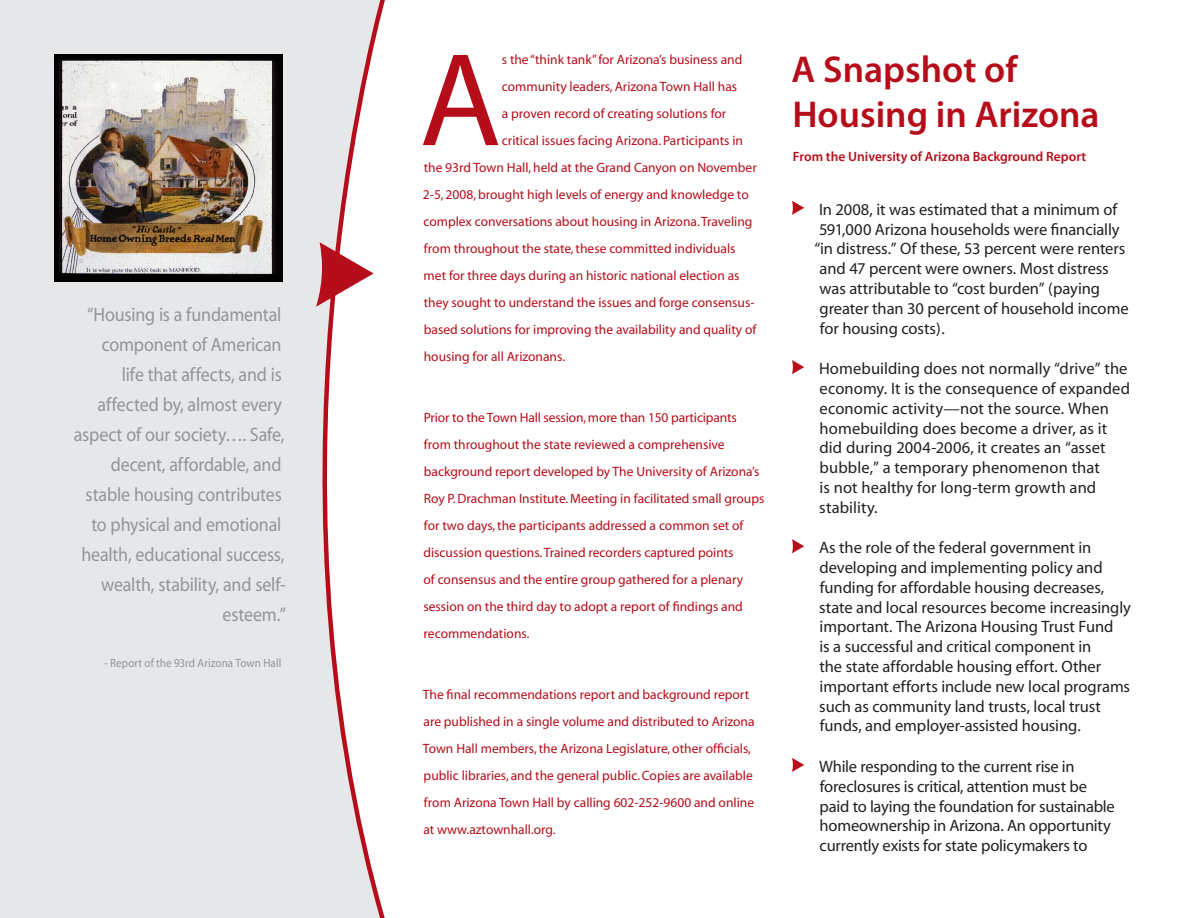
<style>
.page{position:relative;width:1188px;height:918px;background:#fff}
.page>*{position:absolute;margin:0;border:0;box-sizing:border-box;transform-origin:0 0}
.t1{font:133.65px "Myriad";color:#b50e1a}
.t2{font:600 37.5px/45px "Myriad Pro";color:#b50e1a}
.t3{font:19.5px/30px "Myriad";letter-spacing:-.01em;color:#939598;text-align:right;scale:.92 1}
.t4{font:16.5px/19.8px "Myriad";letter-spacing:-.005em;color:#231f20}
.t5{font:13.5px/27px "Myriad";color:#b50e1a}
.t6{font:600 13.5px "Myriad Pro";color:#b50e1a}
.t7{font:12px "Myriad";letter-spacing:.01em;color:#939598;scale:.92 1}
</style>
<div class="page">
<div style="left:0;top:0;width:248px;height:918px;background:#e6e7e9"></div>
<svg style="left:248px;top:0;width:137px;height:918px"></svg>
<svg style="left:314px;top:239px;width:60px;height:72px"></svg>
<svg style="left:792px;top:201px;width:12px;height:14px"></svg>
<svg style="left:792px;top:360px;width:12px;height:14px"></svg>
<svg style="left:792px;top:539px;width:12px;height:14px"></svg>
<svg style="left:792px;top:758px;width:12px;height:14px"></svg>
<img style="left:54px;top:54px;width:228px;height:228px">
<p class="t3" style="left:74px;top:301px;width:232px">“Housing is a fundamental component of American<br>life that affects, and is affected by, almost every aspect of our society…. Safe, decent, affordable, and stable housing contributes to physical and emotional health, educational success, wealth, stability, and self&shy;esteem.”</p>
<p class="t7" style="left:104px;top:657px;width:194px">- Report of the 93rd Arizona Town Hall</p>
<h1 class="t1" style="left:420px;top:34px;width:83px">A</h1>
<p class="t5" style="left:502px;top:47px;width:242px">s the “think tank” for Arizona’s business and</p>
<p class="t5" style="left:502px;top:74px;width:237px">community leaders, Arizona Town Hall has</p>
<p class="t5" style="left:502px;top:101px;width:226px">a proven record of creating solutions for</p>
<p class="t5" style="left:502px;top:128px;width:243px">critical issues facing Arizona. Participants in</p>
<p class="t5" style="left:424px;top:155px;width:335px">the 93rd Town Hall, held at the Grand Canyon on November</p>
<p class="t5" style="left:423px;top:182px;width:327px">2-5, 2008, brought high levels of energy and knowledge to</p>
<p class="t5" style="left:423px;top:209px;width:330px">complex conversations about housing in Arizona. Traveling</p>
<p class="t5" style="left:424px;top:236px;width:313px">from throughout the state, these committed individuals</p>
<p class="t5" style="left:424px;top:263px;width:317px">met for three days during an historic national election as</p>
<p class="t5" style="left:424px;top:290px;width:332px">they sought to understand the issues and forge consensus-</p>
<p class="t5" style="left:424px;top:317px;width:334px">based solutions for improving the availability and quality of</p>
<p class="t5" style="left:424px;top:344px;width:143px">housing for all Arizonans.</p>
<p class="t5" style="left:423px;top:404px;width:342px">Prior to the Town Hall session, more than 150 participants from throughout the state reviewed a comprehensive background report developed by The University of Arizona’s Roy P. Drachman Institute. Meeting in facilitated small groups for two days, the participants addressed a common set of discussion questions. Trained recorders captured points<br>of consensus and the entire group gathered for a plenary session on the third day to adopt a report of findings and recommendations.</p>
<p class="t5" style="left:423px;top:681px;width:333px">The final recommendations report and background report are published in a single volume and distributed to Arizona Town Hall members, the Arizona Legislature, other officials, public libraries, and the general public. Copies are available from Arizona Town Hall by calling 602-252-9600 and online at www.aztownhall.org.</p>
<h2 class="t2" style="left:792px;top:46px;width:310px">A Snapshot of<br>Housing in Arizona</h2>
<p class="t6" style="left:793px;top:148px;width:295px">From the University of Arizona Background Report</p>
<p class="t4" style="left:819px;top:200px;width:300px">In 2008, it was estimated that a minimum of</p>
<p class="t4" style="left:819px;top:220px;width:302px">591,000 Arizona households were financially</p>
<p class="t4" style="left:815px;top:240px;width:312px">“in distress.” Of these, 53 percent were renters</p>
<p class="t4" style="left:820px;top:260px;width:291px">and 47 percent were owners. Most distress</p>
<p class="t4" style="left:819px;top:279px;width:282px">was attributable to “cost burden” (paying</p>
<p class="t4" style="left:820px;top:299px;width:311px">greater than 30 percent of household income</p>
<p class="t4" style="left:820px;top:319px;width:127px">for housing costs).</p>
<p class="t4" style="left:819px;top:359px;width:313px">Homebuilding does not normally “drive” the economy. It is the consequence of expanded economic activity—not the source. When homebuilding does become a driver, as it did during 2004-2006, it creates an “asset bubble,” a temporary phenomenon that<br>is not healthy for long-term growth and stability.</p>
<p class="t4" style="left:819px;top:539px;width:314px">As the role of the federal government in developing and implementing policy and funding for affordable housing decreases, state and local resources become increasingly important. The Arizona Housing Trust Fund<br>is a successful and critical component in<br>the state affordable housing effort. Other important efforts include new local programs such as community land trusts, local trust funds, and employer-assisted housing.</p>
<p class="t4" style="left:819px;top:757px;width:297px">While responding to the current rise in foreclosures is critical, attention must be paid to laying the foundation for sustainable homeownership in Arizona. An opportunity currently exists for state policymakers to</p>
</div>
